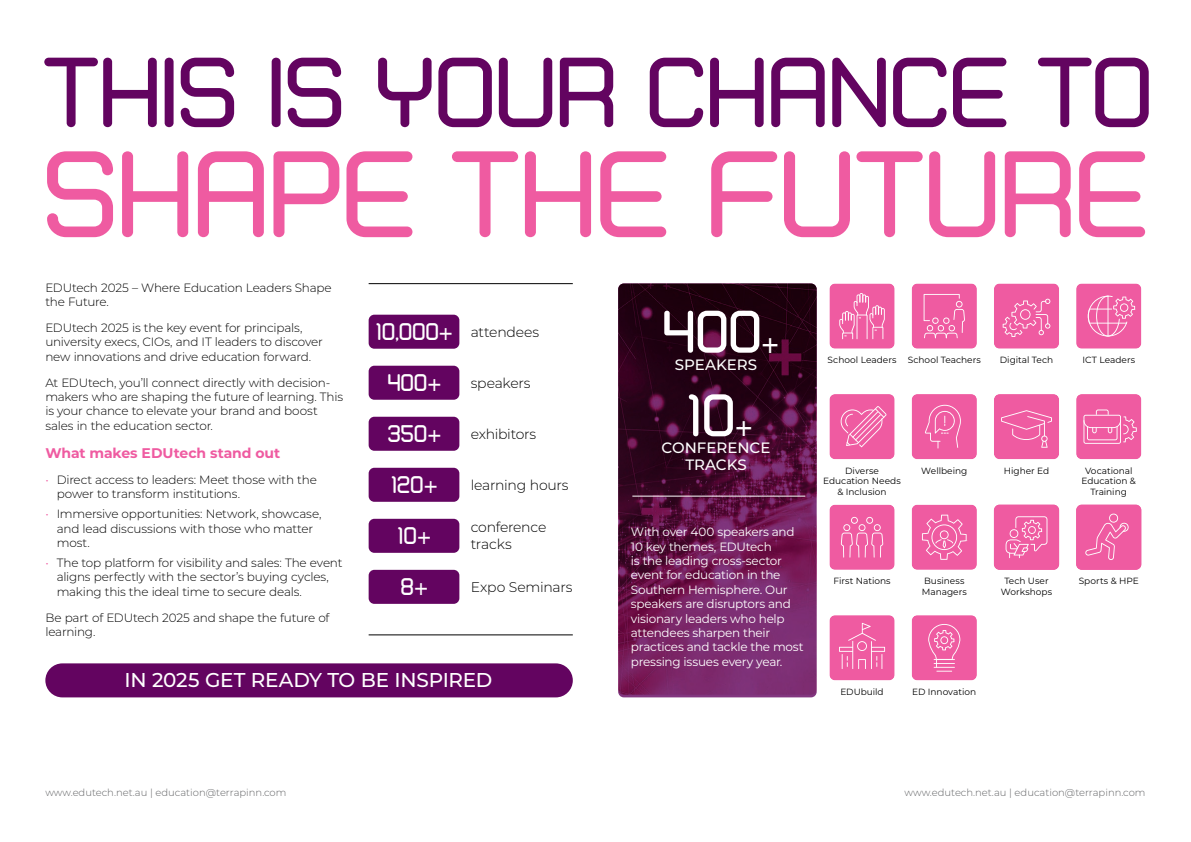
<style>
.page{position:relative;width:1191px;height:842px;background:#fff}
.page>*{position:absolute;margin:0;border:0;box-sizing:border-box;transform-origin:0 0}
.t1{font:122.6px "Zolano Sans BTN Bold";letter-spacing:-.015em;color:#ef5ba1}
.t2{font:99.2px "Zolano Sans BTN Bold";letter-spacing:-.025em;color:#630460}
.t3{font:60px "Zolano Sans BTN Bold";color:#fff}
.t4{font:25px "Zolano Sans BTN Bold";color:#fff}
.t5{font:24px "Zolano Sans BTN Bold";letter-spacing:-.015em;color:#fff}
.t6{font:500 20px "Montserrat";letter-spacing:-.015em;color:#fff}
.t7{font:500 15px/17px "Montserrat";color:#fff;text-align:center}
.t8{font:300 14px/16.8px "Montserrat";letter-spacing:-.015em;color:#000}
.t9{font:700 14px "Montserrat";letter-spacing:-.01em;color:#ef5ba1}
.t10{font:300 12px/14.4px "Montserrat";letter-spacing:-.015em;color:#000}
.t11{font:12px/14.4px "Montserrat";letter-spacing:-.02em;color:#fff}
.t12{font:300 10px "Montserrat";color:#636466}
.t13{font:9px/10.8px "Montserrat";color:#000;text-align:center}
.s1{color:#ef5ba1}
.s2{font-family:"Zolano Sans BTN Bold";font-weight:400;font-size:24px;color:#fff}
.s3{font-family:"Zolano Sans BTN Bold";font-weight:400;font-size:20px;color:#fff}
.s4{font-size:20px}
</style>
<div class="page">
<div style="left:45px;top:663px;width:528px;height:34px;background:#630460;border-radius:17px"></div>
<div style="left:369px;top:315px;width:90px;height:34px;background:#630460;border-radius:6px"></div>
<div style="left:369px;top:366px;width:90px;height:34px;background:#630460;border-radius:6px"></div>
<div style="left:369px;top:417px;width:90px;height:34px;background:#630460;border-radius:6px"></div>
<div style="left:369px;top:468px;width:90px;height:34px;background:#630460;border-radius:6px"></div>
<div style="left:369px;top:519px;width:90px;height:34px;background:#630460;border-radius:6px"></div>
<div style="left:369px;top:570px;width:90px;height:34px;background:#630460;border-radius:6px"></div>
<svg style="left:829px;top:283px;width:65px;height:66px;background:#f06dab"></svg>
<svg style="left:911px;top:283px;width:66px;height:66px;background:#f06aaa"></svg>
<svg style="left:994px;top:283px;width:65px;height:66px;background:#f069a9"></svg>
<svg style="left:1076px;top:283px;width:65px;height:66px;background:#f06cab"></svg>
<svg style="left:911px;top:394px;width:66px;height:65px;background:#f066a7"></svg>
<svg style="left:829px;top:394px;width:65px;height:65px;background:#f069a9"></svg>
<svg style="left:829px;top:505px;width:65px;height:65px;background:#f067a8"></svg>
<svg style="left:911px;top:505px;width:66px;height:65px;background:#f06aa9"></svg>
<svg style="left:829px;top:615px;width:65px;height:65px;background:#f068a8"></svg>
<svg style="left:911px;top:615px;width:66px;height:65px;background:#f069a9"></svg>
<svg style="left:994px;top:394px;width:65px;height:65px;background:#ef64a6"></svg>
<svg style="left:1076px;top:394px;width:65px;height:65px;background:#f068a8"></svg>
<svg style="left:994px;top:505px;width:65px;height:65px;background:#f067a8"></svg>
<svg style="left:1076px;top:505px;width:65px;height:65px;background:#ef63a5"></svg>
<svg style="left:618px;top:283px;width:198px;height:414px;background:#51133e"></svg>
<hr style="left:632px;top:496px;width:173px;height:1px;background:#fff">
<hr style="left:369px;top:635px;width:204px;height:1px;background:#000">
<hr style="left:369px;top:283px;width:204px;height:1px;background:#000">
<h2 class="t2" style="left:44px;top:34px;width:1110px">THIS IS YOUR CHANCE TO</h2>
<h1 class="t1" style="left:42px;top:122px;width:1108px">SHAPE THE FUTURE</h1>
<p class="t10" style="left:45px;top:280px;width:288px">EDUtech 2025 – Where Education Leaders Shape the Future.</p>
<p class="t10" style="left:45px;top:320px;width:279px">EDUtech 2025 is the key event for principals, university execs, CIOs, and IT leaders to discover new innovations and drive education forward.</p>
<p class="t10" style="left:45px;top:375px;width:299px">At EDUtech, you’ll connect directly with decision&shy;makers who are shaping the future of learning. This is your chance to elevate your brand and boost sales in the education sector.</p>
<p class="t9" style="left:45px;top:443px;width:236px">What makes EDUtech stand out</p>
<p class="t10" style="left:57px;top:472px;width:262px;text-indent:-11px"><span class="s1">•</span> Direct access to leaders: Meet those with the power to transform institutions.</p>
<p class="t10" style="left:57px;top:506px;width:266px;text-indent:-11px"><span class="s1">•</span> Immersive opportunities: Network, showcase, and lead discussions with those who matter most.</p>
<p class="t10" style="left:57px;top:555px;width:287px;text-indent:-11px"><span class="s1">•</span> The top platform for visibility and sales: The event aligns perfectly with the sector’s buying cycles, making this the ideal time to secure deals.</p>
<p class="t10" style="left:45px;top:610px;width:286px">Be part of EDUtech 2025 and shape the future of learning.</p>
<h3 class="t6" style="left:124px;top:666px;width:369px">IN 2025 GET READY TO BE INSPIRED</h3>
<p class="t8" style="left:376px;top:323px;width:165px"><span class="s2">10,000</span><span class="s3">+</span> attendees</p>
<h3 class="t5" style="left:387px;top:369px;width:57px">400<span class="s4">+</span></h3>
<p class="t8" style="left:471px;top:374px;width:61px">speakers</p>
<h3 class="t5" style="left:387px;top:420px;width:57px">350<span class="s4">+</span></h3>
<p class="t8" style="left:471px;top:425px;width:67px">exhibitors</p>
<h3 class="t5" style="left:391px;top:471px;width:50px">120<span class="s4">+</span></h3>
<p class="t8" style="left:471px;top:476px;width:99px">learning hours</p>
<h3 class="t5" style="left:397px;top:522px;width:36px">10<span class="s4">+</span></h3>
<p class="t8" style="left:471px;top:518px;width:77px">conference tracks</p>
<h3 class="t5" style="left:400px;top:573px;width:30px">8<span class="s4">+</span></h3>
<p class="t8" style="left:471px;top:578px;width:103px">Expo Seminars</p>
<h3 class="t3" style="left:662px;top:297px;width:101px">400</h3>
<h3 class="t4" style="left:760px;top:329px;width:22px">+</h3>
<p class="t7" style="left:675px;top:355px;width:84px">SPEAKERS</p>
<h3 class="t3" style="left:687px;top:380px;width:50px">10</h3>
<h3 class="t4" style="left:733px;top:413px;width:22px">+</h3>
<p class="t7" style="left:661px;top:439px;width:111px">CONFERENCE<br>TRACKS</p>
<p class="t11" style="left:631px;top:524px;width:174px">With over 400 speakers and<br>10 key themes, EDUtech<br>is the leading cross-sector event for education in the<br>Southern Hemisphere. Our speakers are disruptors and visionary leaders who help attendees sharpen their practices and tackle the most pressing issues every year.</p>
<p class="t13" style="left:827px;top:354px;width:70px">School Leaders</p>
<p class="t13" style="left:907px;top:354px;width:75px">School Teachers</p>
<p class="t13" style="left:999px;top:354px;width:55px">Digital Tech</p>
<p class="t13" style="left:1082px;top:354px;width:54px">ICT Leaders</p>
<p class="t13" style="left:845px;top:465px;width:35px">Diverse</p>
<p class="t13" style="left:921px;top:465px;width:48px">Wellbeing</p>
<p class="t13" style="left:823px;top:475px;width:79px">Education Needs &amp; Inclusion</p>
<p class="t13" style="left:833px;top:575px;width:59px">First Nations</p>
<p class="t13" style="left:921px;top:575px;width:46px;text-align:left">Business<br>Managers</p>
<p class="t13" style="left:1004px;top:465px;width:47px">Higher Ed</p>
<p class="t13" style="left:1081px;top:465px;width:56px">Vocational<br>Education &amp;<br>Training</p>
<p class="t13" style="left:1000px;top:575px;width:53px">Tech User<br>Workshops</p>
<p class="t13" style="left:1078px;top:575px;width:62px">Sports &amp; HPE</p>
<p class="t13" style="left:840px;top:686px;width:45px">EDUbuild</p>
<p class="t13" style="left:912px;top:686px;width:66px">ED Innovation</p>
<p class="t12" style="left:45px;top:785px;width:243px">www.edutech.net.au | education@terrapinn.com</p>
<p class="t12" style="left:904px;top:785px;width:243px">www.edutech.net.au | education@terrapinn.com</p>
</div>
